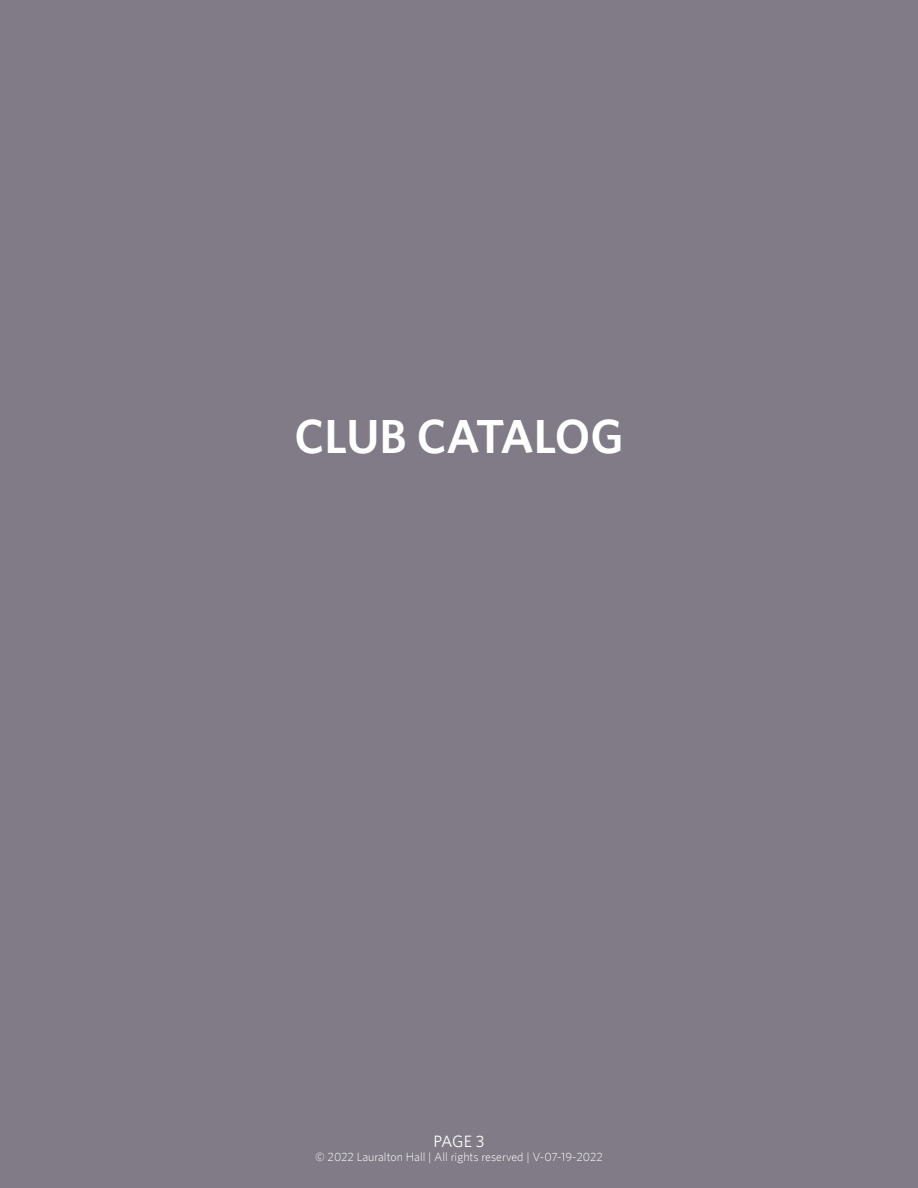
<style>
.page{position:relative;width:918px;height:1188px;background:#807b86}
.page>*{position:absolute;margin:0;border:0;box-sizing:border-box;transform-origin:0 0}
.t1{font:600 48px "Whitney";letter-spacing:-.005em;color:#fff}
.t2{font:16.5px "Whitney";color:#fff}
.t3{font:300 12px "Whitney";color:#fff}
</style>
<div class="page">
<h1 class="t1" style="left:295px;top:407px;width:330px">CLUB CATALOG</h1>
<h2 class="t2" style="left:434px;top:1131px;width:52px">PAGE 3</h2>
<p class="t3" style="left:315px;top:1150px;width:289px">© 2022 Lauralton Hall | All rights reserved | V-07-19-2022</p>
</div>
